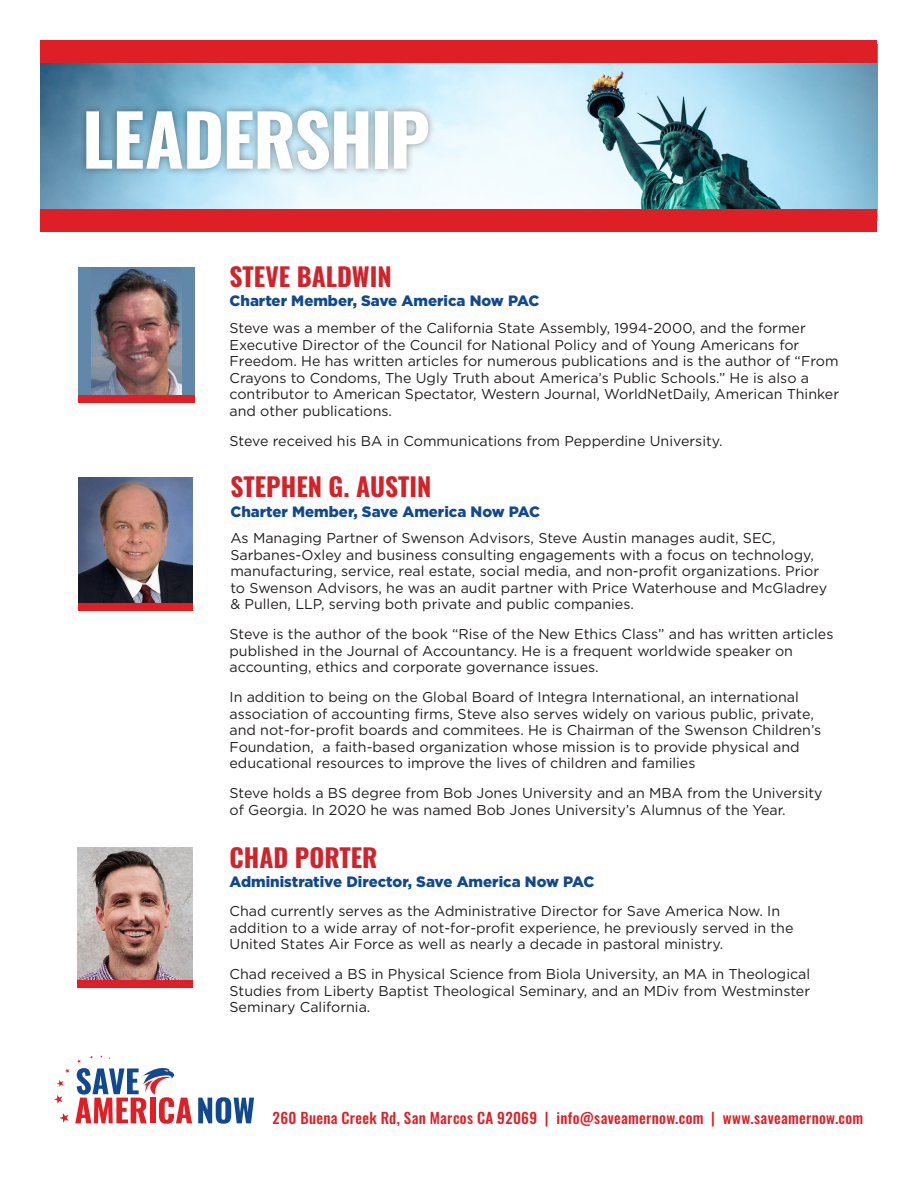
<style>
.page{position:relative;width:918px;height:1188px;background:#fff}
.page>*{position:absolute;margin:0;border:0;box-sizing:border-box;transform-origin:0 0}
.t1{font:700 70.8px "Oswald";letter-spacing:-.02em;color:#fff}
.t2{font:700 25.5px "Oswald";color:#d1232a}
.t3{font:900 15px "Gotham";color:#12498e}
.t4{font:500 15px "Oswald";letter-spacing:.02em;color:#de1f26}
.t5{font:14.25px/16.5px "Gotham";color:#231f20}
</style>
<div class="page">
<img style="left:40px;top:63px;width:838px;height:147px">
<div style="left:79px;top:102px;width:357px;height:76px;background:#231f20;opacity:.5"></div>
<div style="left:40px;top:210px;width:838px;height:22px;background:#de1f26"></div>
<div style="left:40px;top:40px;width:838px;height:23px;background:#de1f26"></div>
<svg style="left:198px;top:1097px;width:56px;height:27px"></svg>
<svg style="left:54px;top:1055px;width:138px;height:69px"></svg>
<div style="left:78px;top:268px;width:117px;height:128px;background:#6188a9"></div>
<img style="left:92px;top:268px;width:89px;height:127px">
<div style="left:78px;top:395px;width:117px;height:8px;background:#de1f26"></div>
<img style="left:77px;top:847px;width:116px;height:133px">
<div style="left:77px;top:980px;width:116px;height:8px;background:#de1f26"></div>
<img style="left:78px;top:477px;width:115px;height:127px">
<div style="left:78px;top:604px;width:115px;height:7px;background:#de1f26"></div>
<h1 class="t1" style="left:82px;top:103px;width:349px">LEADERSHIP</h1>
<p class="t2" style="left:230px;top:263px;width:164px">STEVE BALDWIN</p>
<p class="t3" style="left:230px;top:291px;width:311px">Charter Member, Save America Now PAC</p>
<p class="t5" style="left:230px;top:320px;width:611px">Steve was a member of the California State Assembly, 1994-2000, and the former Executive Director of the Council for National Policy and of Young Americans for Freedom. He has written articles for numerous publications and is the author of “From Crayons to Condoms, The Ugly Truth about America’s Public Schools.” He is also a contributor to American Spectator, Western Journal, WorldNetDaily, American Thinker and other publications.</p>
<p class="t5" style="left:230px;top:432px;width:495px">Steve received his BA in Communications from Pepperdine University.</p>
<p class="t2" style="left:230px;top:474px;width:203px">STEPHEN G. AUSTIN</p>
<p class="t3" style="left:230px;top:501px;width:311px">Charter Member, Save America Now PAC</p>
<p class="t5" style="left:230px;top:530px;width:598px">As Managing Partner of Swenson Advisors, Steve Austin manages audit, SEC, Sarbanes-Oxley and business consulting engagements with a focus on technology, manufacturing, service, real estate, social media, and non-profit organizations. Prior to Swenson Advisors, he was an audit partner with Price Waterhouse and McGladrey &amp; Pullen, LLP, serving both private and public companies.</p>
<p class="t5" style="left:230px;top:626px;width:605px">Steve is the author of the book “Rise of the New Ethics Class” and has written articles published in the Journal of Accountancy. He is a frequent worldwide speaker on accounting, ethics and corporate governance issues.</p>
<p class="t5" style="left:230px;top:689px;width:593px">In addition to being on the Global Board of Integra International, an international association of accounting firms, Steve also serves widely on various public, private, and not-for-profit boards and commitees. He is Chairman of the Swenson Children’s Foundation, a faith-based organization whose mission is to provide physical and educational resources to improve the lives of children and families</p>
<p class="t5" style="left:230px;top:785px;width:595px">Steve holds a BS degree from Bob Jones University and an MBA from the University of Georgia. In 2020 he was named Bob Jones University’s Alumnus of the Year.</p>
<p class="t2" style="left:230px;top:844px;width:150px">CHAD PORTER</p>
<p class="t3" style="left:230px;top:872px;width:366px">Administrative Director, Save America Now PAC</p>
<p class="t5" style="left:230px;top:903px;width:565px">Chad currently serves as the Administrative Director for Save America Now. In addition to a wide array of not-for-profit experience, he previously served in the<br>United States Air Force as well as nearly a decade in pastoral ministry.</p>
<p class="t5" style="left:230px;top:966px;width:582px;text-align:justify">Chad received a BS in Physical Science from Biola University, an MA in Theological Studies from Liberty Baptist Theological Seminary, and an MDiv from Westminster Seminary California.</p>
<p class="t4" style="left:273px;top:1110px;width:592px">260 Buena Creek Rd, San Marcos CA 92069 | info@saveamernow.com | www.saveamernow.com</p>
</div>
